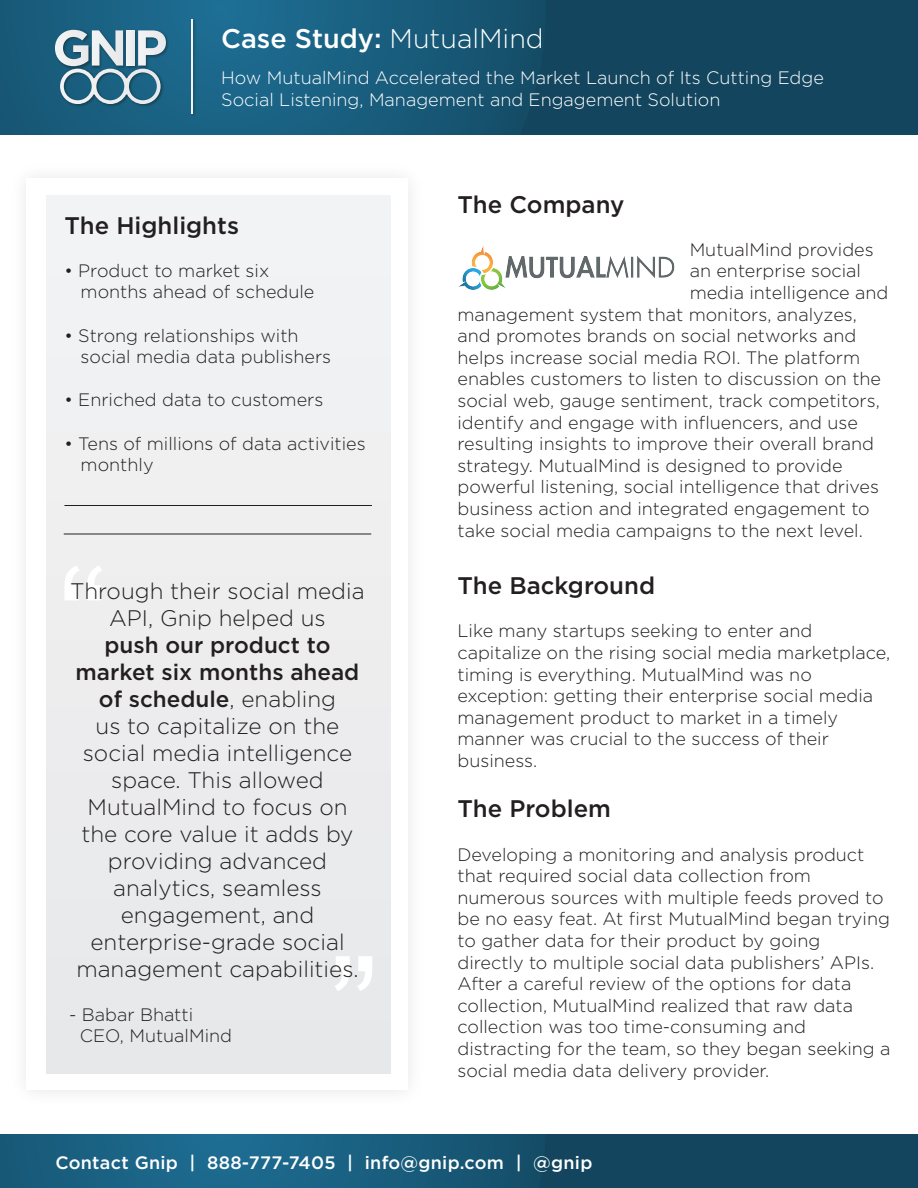
<style>
.page{position:relative;width:918px;height:1188px;background:#fff}
.page>*{position:absolute;margin:0;border:0;box-sizing:border-box;transform-origin:0 0}
.t1{font:500 27px "Gotham";color:#fff}
.t2{font:500 24px "Gotham";color:#231f20}
.t3{font:300 22.5px/27px "Gotham";color:#231f20;text-align:center}
.t4{font:300 18px/21.6px "Gotham";color:#231f20}
.t5{font:300 18px/21.6px "Gotham";color:#fff}
.t6{font:500 18px "Gotham";letter-spacing:.015em;color:#fff}
.s1{font-weight:300}
.s2{font-weight:500}
</style>
<div class="page">
<div style="left:0;top:0;width:918px;height:135px;background:#13465e"></div>
<svg style="left:0;top:0;width:530px;height:290px"></svg>
<div style="left:0;top:1135px;width:918px;height:53px;background:#13465e"></div>
<svg style="left:0;top:1134px;width:635px;height:54px"></svg>
<img style="left:53px;top:28px;width:40px;height:43px">
<img style="left:90px;top:29px;width:35px;height:1px">
<img style="left:136px;top:29px;width:35px;height:41px">
<img style="left:58px;top:104px;width:107px;height:5px">
<svg style="left:55px;top:30px;width:111px;height:74px;background:#7097aa"></svg>
<img style="left:189px;top:18px;width:8px;height:101px">
<hr style="left:191px;top:20px;width:1px;height:94px;background:#f2f3f4">
<img style="left:3px;top:154px;width:429px;height:938px">
<div style="left:27px;top:178px;width:381px;height:912px;background:#fff"></div>
<div style="left:46px;top:195px;width:344px;height:879px;background:#eeeeef"></div>
<svg style="left:335px;top:956px;width:37px;height:35px"></svg>
<svg style="left:65px;top:566px;width:37px;height:34px"></svg>
<img style="left:459px;top:246px;width:216px;height:43px">
<h1 class="t1" style="left:221px;top:23px;width:324px">Case Study: <span class="s1">MutualMind</span></h1>
<p class="t5" style="left:221px;top:67px;width:604px">How MutualMind Accelerated the Market Launch of Its Cutting Edge<br>Social Listening, Management and Engagement Solution</p>
<h2 class="t2" style="left:64px;top:211px;width:176px">The Highlights</h2>
<p class="t4" style="left:81px;top:259px;width:235px;text-indent:-16px">• Product to market six months ahead of schedule</p>
<p class="t4" style="left:81px;top:324px;width:252px;text-indent:-16px">• Strong relationships with social media data publishers</p>
<p class="t4" style="left:64px;top:389px;width:260px">• Enriched data to customers</p>
<p class="t4" style="left:81px;top:432px;width:287px;text-indent:-16px">• Tens of millions of data activities monthly</p>
<p class="t3" style="left:70px;top:578px;width:296px">Through their social media<br>API, Gnip helped us</p>
<p class="t3" style="left:76px;top:632px;width:285px"><span class="s2">push our product to market six months ahead of schedule</span>, enabling<br>us to capitalize on the social media intelligence space. This allowed<br>MutualMind to focus on the core value it adds by providing advanced analytics, seamless engagement, and enterprise-grade social management capabilities.</p>
<p class="t4" style="left:80px;top:1003px;width:154px;text-indent:-11px">- Babar Bhatti<br>CEO, MutualMind</p>
<h2 class="t2" style="left:458px;top:190px;width:169px">The Company</h2>
<p class="t4" style="left:690px;top:238px;width:186px">MutualMind provides</p>
<p class="t4" style="left:690px;top:260px;width:173px">an enterprise social</p>
<p class="t4" style="left:690px;top:282px;width:200px">media intelligence and</p>
<p class="t4" style="left:458px;top:303px;width:401px">management system that monitors, analyzes,</p>
<p class="t4" style="left:458px;top:325px;width:401px">and promotes brands on social networks and</p>
<p class="t4" style="left:458px;top:346px;width:404px">helps increase social media ROI. The platform</p>
<p class="t4" style="left:458px;top:368px;width:425px">enables customers to listen to discussion on the</p>
<p class="t4" style="left:458px;top:390px;width:424px">social web, gauge sentiment, track competitors,</p>
<p class="t4" style="left:458px;top:411px;width:402px">identify and engage with influencers, and use</p>
<p class="t4" style="left:458px;top:433px;width:418px">resulting insights to improve their overall brand</p>
<p class="t4" style="left:458px;top:454px;width:387px">strategy. MutualMind is designed to provide</p>
<p class="t4" style="left:458px;top:476px;width:423px">powerful listening, social intelligence that drives</p>
<p class="t4" style="left:458px;top:498px;width:414px">business action and integrated engagement to</p>
<p class="t4" style="left:458px;top:519px;width:407px">take social media campaigns to the next level.</p>
<h2 class="t2" style="left:458px;top:572px;width:199px">The Background</h2>
<p class="t4" style="left:458px;top:620px;width:434px">Like many startups seeking to enter and capitalize on the rising social media marketplace, timing is everything. MutualMind was no exception: getting their enterprise social media management product to market in a timely manner was crucial to the success of their business.</p>
<h2 class="t2" style="left:458px;top:795px;width:155px">The Problem</h2>
<p class="t4" style="left:458px;top:843px;width:435px">Developing a monitoring and analysis product that required social data collection from numerous sources with multiple feeds proved to be no easy feat. At first MutualMind began trying to gather data for their product by going directly to multiple social data publishers’ APIs.<br>After a careful review of the options for data collection, MutualMind realized that raw data collection was too time-consuming and distracting for the team, so they began seeking a social media data delivery provider.</p>
<p class="t6" style="left:55px;top:1152px;width:538px">Contact Gnip | 888-777-7405 | info@gnip.com | @gnip</p>
</div>
